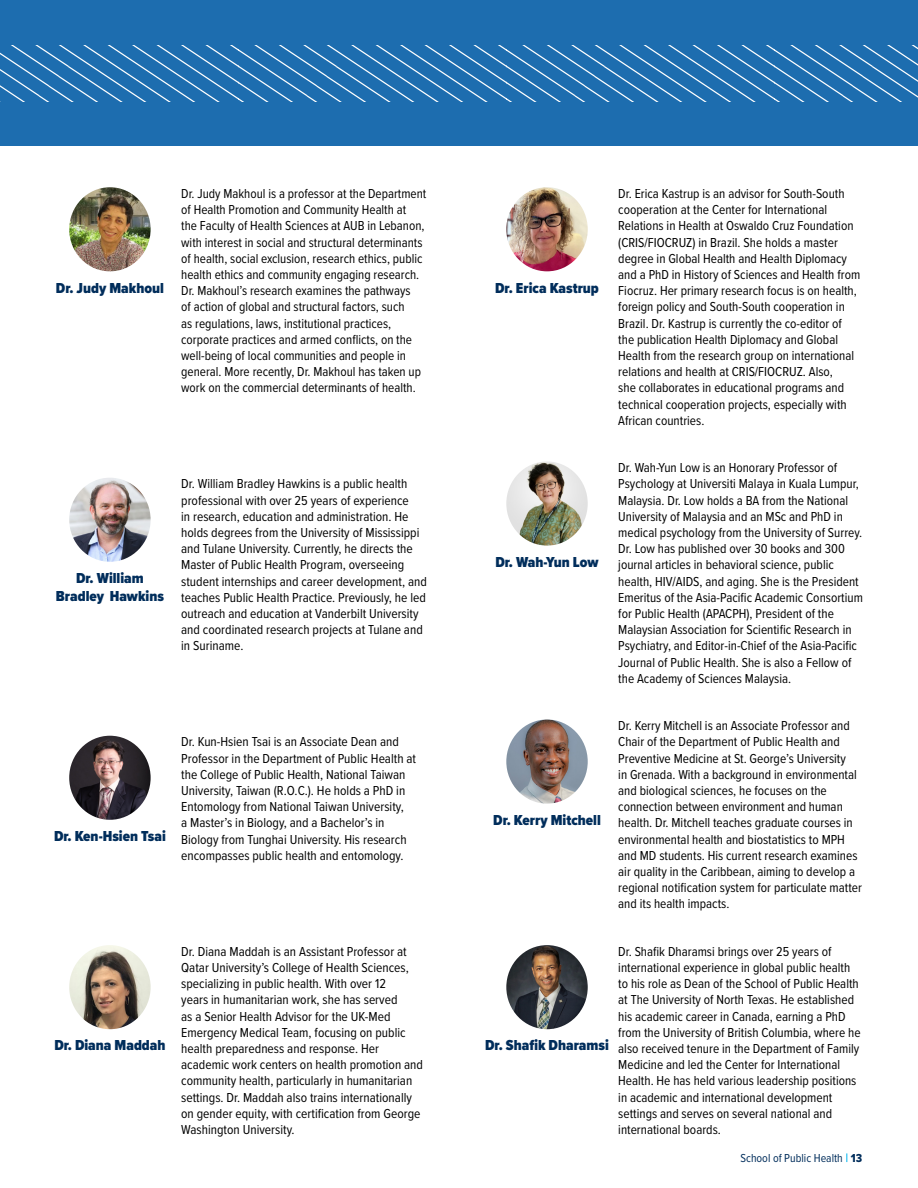
<style>
.page{position:relative;width:918px;height:1188px;background:#fff}
.page>*{position:absolute;margin:0;border:0;box-sizing:border-box;transform-origin:0 0}
.t1{font:900 15px/18px "Proxima Nova Cond";color:#002d5b;text-align:center}
.t2{font:13.5px/16.2px "Proxima Nova Cond";color:#000}
.t3{font:12px "Proxima Nova Cond";color:#002d5b}
.s1{font-family:"Proxima Nova Cond Extrabld"}
</style>
<div class="page">
<div style="left:0;top:0;width:918px;height:146px;background:#1d6daf"></div>
<img style="left:506px;top:187px;width:82px;height:84px">
<img style="left:69px;top:187px;width:82px;height:84px">
<img style="left:69px;top:478px;width:82px;height:84px">
<img style="left:69px;top:736px;width:82px;height:84px">
<img style="left:69px;top:945px;width:82px;height:84px">
<img style="left:506px;top:461px;width:82px;height:85px">
<img style="left:506px;top:720px;width:82px;height:84px">
<img style="left:506px;top:945px;width:82px;height:84px">
<svg style="left:0;top:45px;width:918px;height:57px"></svg>
<p class="t1" style="left:56px;top:278px;width:110px">Dr. Judy Makhoul</p>
<p class="t2" style="left:181px;top:185px;width:247px">Dr. Judy Makhoul is a professor at the Department of Health Promotion and Community Health at<br>the Faculty of Health Sciences at AUB in Lebanon, with interest in social and structural determinants of health, social exclusion, research ethics, public health ethics and community engaging research.<br>Dr. Makhoul’s research examines the pathways<br>of action of global and structural factors, such<br>as regulations, laws, institutional practices, corporate practices and armed conflicts, on the well-being of local communities and people in general. More recently, Dr. Makhoul has taken up work on the commercial determinants of health.</p>
<p class="t1" style="left:56px;top:569px;width:110px">Dr. William<br>Bradley Hawkins</p>
<p class="t2" style="left:181px;top:475px;width:247px">Dr. William Bradley Hawkins is a public health professional with over 25 years of experience<br>in research, education and administration. He holds degrees from the University of Mississippi and Tulane University. Currently, he directs the Master of Public Health Program, overseeing student internships and career development, and teaches Public Health Practice. Previously, he led outreach and education at Vanderbilt University and coordinated research projects at Tulane and in Suriname.</p>
<p class="t1" style="left:54px;top:827px;width:113px">Dr. Ken-Hsien Tsai</p>
<p class="t2" style="left:181px;top:733px;width:236px">Dr. Kun-Hsien Tsai is an Associate Dean and Professor in the Department of Public Health at the College of Public Health, National Taiwan University, Taiwan (R.O.C.). He holds a PhD in Entomology from National Taiwan University,<br>a Master’s in Biology, and a Bachelor’s in Biology from Tunghai University. His research encompasses public health and entomology.</p>
<p class="t1" style="left:54px;top:1036px;width:113px">Dr. Diana Maddah</p>
<p class="t2" style="left:181px;top:943px;width:243px">Dr. Diana Maddah is an Assistant Professor at Qatar University’s College of Health Sciences, specializing in public health. With over 12<br>years in humanitarian work, she has served<br>as a Senior Health Advisor for the UK-Med Emergency Medical Team, focusing on public health preparedness and response. Her academic work centers on health promotion and community health, particularly in humanitarian settings. Dr. Maddah also trains internationally on gender equity, with certification from George Washington University.</p>
<p class="t1" style="left:495px;top:278px;width:105px">Dr. Erica Kastrup</p>
<p class="t2" style="left:618px;top:185px;width:244px">Dr. Erica Kastrup is an advisor for South-South cooperation at the Center for International Relations in Health at Oswaldo Cruz Foundation (CRIS/FIOCRUZ) in Brazil. She holds a master degree in Global Health and Health Diplomacy and a PhD in History of Sciences and Health from Fiocruz. Her primary research focus is on health, foreign policy and South-South cooperation in Brazil. Dr. Kastrup is currently the co-editor of the publication Health Diplomacy and Global Health from the research group on international relations and health at CRIS/FIOCRUZ. Also,<br>she collaborates in educational programs and technical cooperation projects, especially with African countries.</p>
<p class="t1" style="left:495px;top:553px;width:105px">Dr. Wah-Yun Low</p>
<p class="t1" style="left:493px;top:811px;width:109px">Dr. Kerry Mitchell</p>
<p class="t2" style="left:618px;top:459px;width:246px">Dr. Wah-Yun Low is an Honorary Professor of Psychology at Universiti Malaya in Kuala Lumpur, Malaysia. Dr. Low holds a BA from the National University of Malaysia and an MSc and PhD in medical psychology from the University of Surrey.<br>Dr. Low has published over 30 books and 300 journal articles in behavioral science, public health, HIV/AIDS, and aging. She is the President Emeritus of the Asia-Pacific Academic Consortium for Public Health (APACPH), President of the Malaysian Association for Scientific Research in Psychiatry, and Editor-in-Chief of the Asia-Pacific Journal of Public Health. She is also a Fellow of the Academy of Sciences Malaysia.</p>
<p class="t2" style="left:618px;top:717px;width:245px">Dr. Kerry Mitchell is an Associate Professor and Chair of the Department of Public Health and Preventive Medicine at St. George’s University<br>in Grenada. With a background in environmental and biological sciences, he focuses on the connection between environment and human health. Dr. Mitchell teaches graduate courses in environmental health and biostatistics to MPH and MD students. His current research examines air quality in the Caribbean, aiming to develop a regional notification system for particulate matter and its health impacts.</p>
<p class="t1" style="left:485px;top:1036px;width:125px">Dr. Shafik Dharamsi</p>
<p class="t2" style="left:618px;top:943px;width:244px">Dr. Shafik Dharamsi brings over 25 years of international experience in global public health to his role as Dean of the School of Public Health at The University of North Texas. He established his academic career in Canada, earning a PhD from the University of British Columbia, where he also received tenure in the Department of Family Medicine and led the Center for International Health. He has held various leadership positions in academic and international development settings and serves on several national and international boards.</p>
<p class="t3" style="left:741px;top:1149px;width:123px">School of Public Health <span class="s1">13</span></p>
</div>
